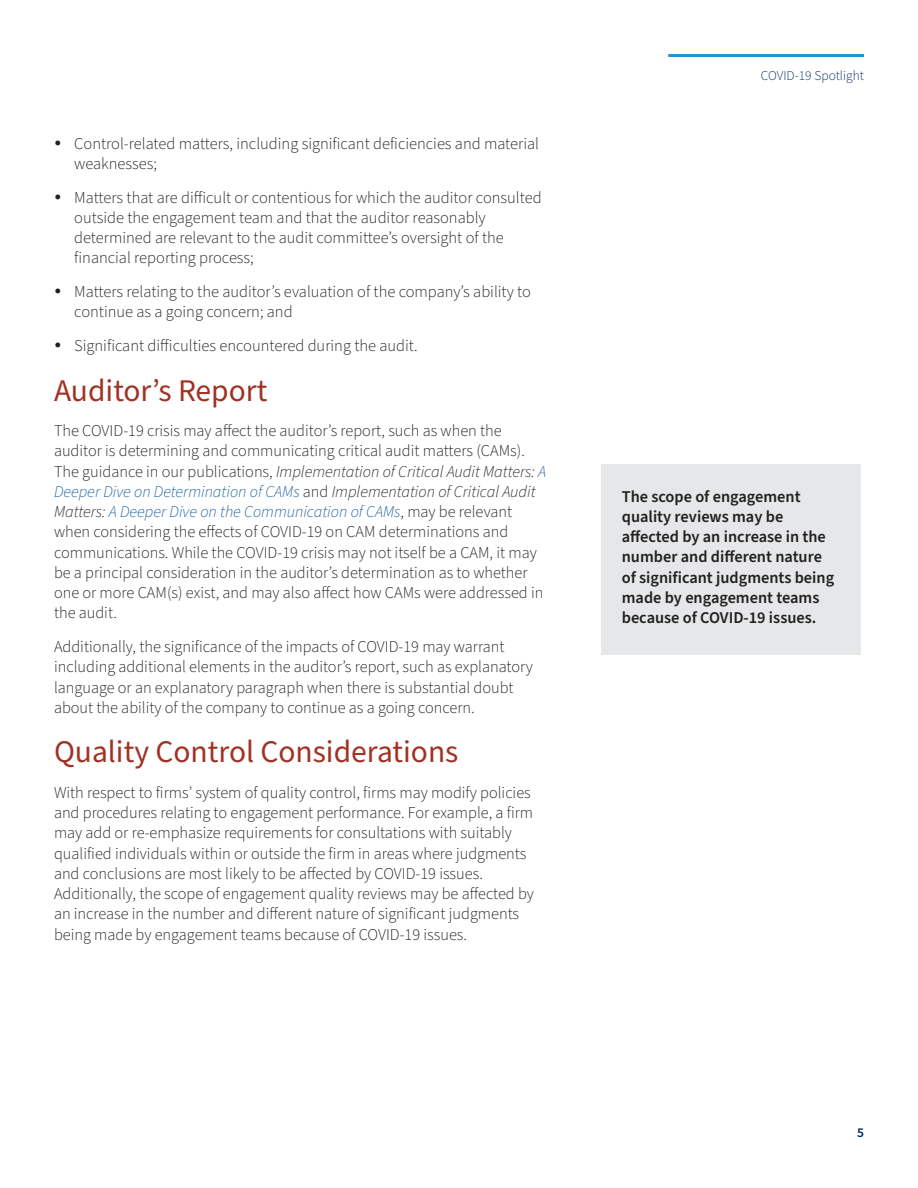
<style>
.page{position:relative;width:918px;height:1188px;background:#fff}
.page>*{position:absolute;margin:0;border:0;box-sizing:border-box;transform-origin:0 0}
.Header_1{font:31.5px "Source Sans Pro";color:#a03223}
.Body_Copy{font:300 16.5px/20.2px "Source Sans Pro";color:#231f20}
.Call_Out_Body_Copy{font:600 16.5px/20.2px "Source Sans Pro";color:#231f20}
.t1{font:300 13.5px "Source Sans Pro";color:#002c62}
.t2{font:600 13.5px "Source Sans Pro";color:#002c62}
.s1{font-style:italic}
.s2{font-style:italic;color:#175d9e}
</style>
<div class="page">
<hr style="left:668px;top:54px;width:196px;height:3px;background:#2393d1">
<div style="left:602px;top:464px;width:259px;height:190px;background:#e6e7e9"></div>
<p class="Body_Copy" style="left:74px;top:134px;width:466px">Control-related matters, including significant deficiencies and material weaknesses;</p>
<p class="Body_Copy" style="left:74px;top:188px;width:469px">Matters that are difficult or contentious for which the auditor consulted outside the engagement team and that the auditor reasonably determined are relevant to the audit committee’s oversight of the financial reporting process;</p>
<p class="Body_Copy" style="left:74px;top:282px;width:458px">Matters relating to the auditor’s evaluation of the company’s ability to continue as a going concern; and</p>
<p class="Body_Copy" style="left:74px;top:336px;width:345px">Significant difficulties encountered during the audit.</p>
<p class="Header_1" style="left:54px;top:369px;width:215px">Auditor’s Report</p>
<p class="Body_Copy" style="left:54px;top:421px;width:494px">The COVID-19 crisis may affect the auditor’s report, such as when the auditor is determining and communicating critical audit matters (CAMs).<br>The guidance in our publications, <span class="s1">Implementation of Critical Audit Matters:</span> <span class="s2">A Deeper Dive on Determination of CAMs</span> and <span class="s1">Implementation of Critical Audit Matters:</span> <span class="s2">A Deeper Dive on the Communication of CAMs</span>, may be relevant when considering the effects of COVID-19 on CAM determinations and communications. While the COVID-19 crisis may not itself be a CAM, it may be a principal consideration in the auditor’s determination as to whether one or more CAM(s) exist, and may also affect how CAMs were addressed in the audit.</p>
<p class="Body_Copy" style="left:54px;top:637px;width:481px">Additionally, the significance of the impacts of COVID-19 may warrant including additional elements in the auditor’s report, such as explanatory language or an explanatory paragraph when there is substantial doubt about the ability of the company to continue as a going concern.</p>
<p class="Header_1" style="left:54px;top:731px;width:406px">Quality Control Considerations</p>
<p class="Body_Copy" style="left:54px;top:783px;width:481px">With respect to firms’ system of quality control, firms may modify policies and procedures relating to engagement performance. For example, a firm may add or re-emphasize requirements for consultations with suitably qualified individuals within or outside the firm in areas where judgments and conclusions are most likely to be affected by COVID-19 issues.<br>Additionally, the scope of engagement quality reviews may be affected by an increase in the number and different nature of significant judgments being made by engagement teams because of COVID-19 issues.</p>
<p class="t1" style="left:761px;top:67px;width:105px">COVID-19 Spotlight</p>
<p class="Call_Out_Body_Copy" style="left:622px;top:486px;width:214px">The scope of engagement quality reviews may be affected by an increase in the number and different nature of significant judgments being made by engagement teams because of COVID-19 issues.</p>
<p class="t2" style="left:857px;top:1124px;width:8px">5</p>
</div>
